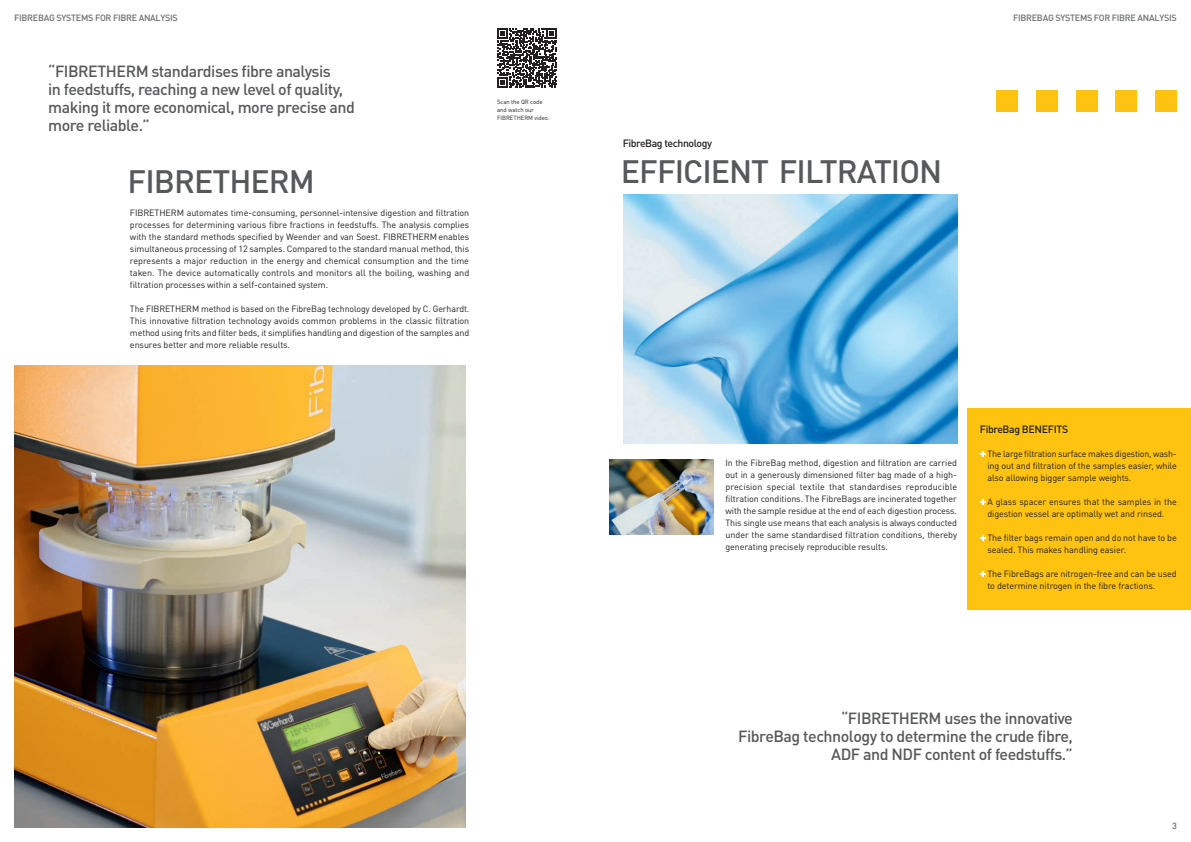
<style>
.page{position:relative;width:1191px;height:842px;background:#fff}
.page>*{position:absolute;margin:0;border:0;box-sizing:border-box;transform-origin:0 0}
.t1{font:500 32px "DINOT";letter-spacing:-.03em;color:#57585a}
.t2{font:500 16px/18px "DINOT";letter-spacing:-.03em;color:#57585a}
.t3{font:500 10.5px "DINOT";letter-spacing:-.04em;color:#231f20}
.t4{font:9px/12px "DINOT";letter-spacing:-.01em;color:#231f20}
.t5{font:500 9px "DINOT";letter-spacing:-.03em;color:#6c6d70}
.t6{font:6px/8px "DINOT";letter-spacing:-.01em;color:#231f20}
</style>
<div class="page">
<img style="left:14px;top:366px;width:451px;height:462px">
<img style="left:609px;top:459px;width:104px;height:75px">
<div style="left:996px;top:91px;width:22px;height:21px;background:#fec210"></div>
<div style="left:1036px;top:91px;width:21px;height:21px;background:#fec210"></div>
<div style="left:1076px;top:91px;width:21px;height:21px;background:#fec210"></div>
<div style="left:1115px;top:91px;width:22px;height:21px;background:#fec210"></div>
<div style="left:1155px;top:91px;width:21px;height:21px;background:#fec210"></div>
<img style="left:624px;top:194px;width:333px;height:249px">
<svg style="left:497px;top:28px;width:60px;height:60px"></svg>
<div style="left:968px;top:408px;width:223px;height:201px;background:#fec210"></div>
<svg style="left:980px;top:451px;width:5px;height:6px"></svg>
<svg style="left:980px;top:499px;width:5px;height:6px"></svg>
<svg style="left:980px;top:535px;width:5px;height:6px"></svg>
<svg style="left:980px;top:571px;width:5px;height:6px"></svg>
<p class="t5" style="left:14px;top:12px;width:165px">FIBREBAG SYSTEMS FOR FIBRE ANALYSIS</p>
<p class="t5" style="left:1013px;top:12px;width:165px">FIBREBAG SYSTEMS FOR FIBRE ANALYSIS</p>
<h2 class="t2" style="left:48px;top:62px;width:308px">“FIBRETHERM standardises fibre analysis<br>in feedstuffs, reaching a new level of quality, making it more economical, more precise and more reliable.”</h2>
<h1 class="t1" style="left:128px;top:161px;width:189px">FIBRETHERM</h1>
<p class="t4" style="left:130px;top:206px;width:341px;text-align:justify">FIBRETHERM automates time-consuming, personnel-intensive digestion and filtration processes for determining various fibre fractions in feedstuffs. The analysis complies with the standard methods specified by Weender and van Soest. FIBRETHERM enables simultaneous processing of 12 samples. Compared to the standard manual method, this represents a major reduction in the energy and chemical consumption and the time taken. The device automatically controls and monitors all the boiling, washing and filtration processes within a self-contained system.</p>
<p class="t4" style="left:130px;top:302px;width:341px;text-align:justify">The FIBRETHERM method is based on the FibreBag technology developed by C. Gerhardt.<br>This innovative filtration technology avoids common problems in the classic filtration method using frits and filter beds, it simplifies handling and digestion of the samples and ensures better and more reliable results.</p>
<p class="t6" style="left:497px;top:98px;width:54px">Scan the QR code and watch our<br>FIBRETHERM video.</p>
<p class="t3" style="left:622px;top:137px;width:91px">FibreBag technology</p>
<h1 class="t1" style="left:621px;top:151px;width:323px">EFFICIENT FILTRATION</h1>
<p class="t4" style="left:725px;top:457px;width:233px;text-align:justify">In the FibreBag method, digestion and filtration are carried out in a generously dimensioned filter bag made of a high&shy;precision special textile that standardises reproducible filtration conditions. The FibreBags are incinerated together with the sample residue at the end of each digestion process.<br>This single use means that each analysis is always conducted under the same standardised filtration conditions, thereby generating precisely reproducible results.</p>
<p class="t3" style="left:980px;top:422px;width:90px">FibreBag BENEFITS</p>
<p class="t4" style="left:987px;top:447px;width:191px">The large filtration surface makes digestion, wash&shy;ing out and filtration of the samples easier, while also allowing bigger sample weights.</p>
<p class="t4" style="left:987px;top:495px;width:191px">A glass spacer ensures that the samples in the digestion vessel are optimally wet and rinsed.</p>
<p class="t4" style="left:987px;top:531px;width:191px">The filter bags remain open and do not have to be sealed. This makes handling easier.</p>
<p class="t4" style="left:987px;top:567px;width:191px">The FibreBags are nitrogen-free and can be used to determine nitrogen in the fibre fractions.</p>
<h2 class="t2" style="left:738px;top:709px;width:336px;text-align:right">“FIBRETHERM uses the innovative<br>FibreBag technology to determine the crude fibre,<br>ADF and NDF content of feedstuffs.”</h2>
<p class="t5" style="left:1172px;top:820px;width:6px">3</p>
</div>
